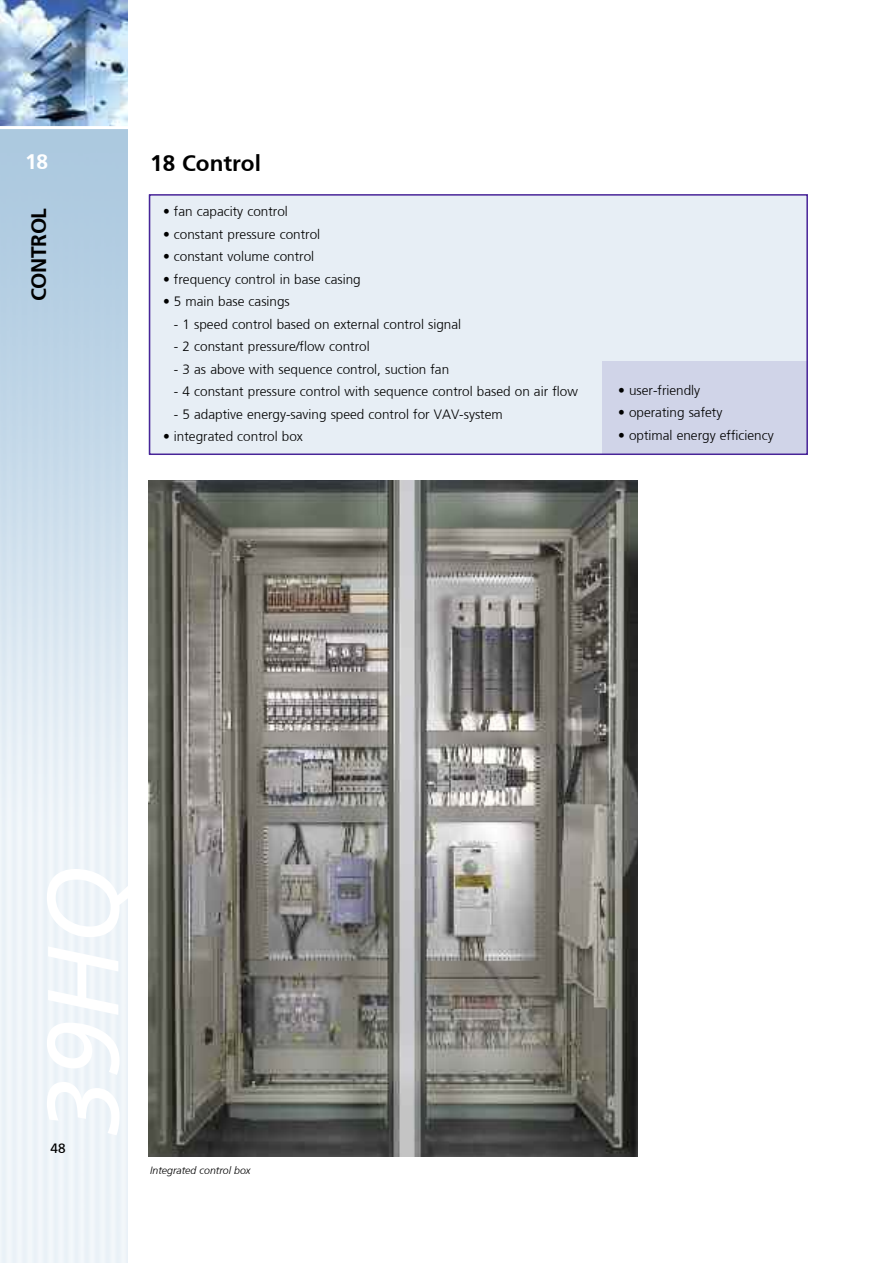
<style>
.page{position:relative;width:893px;height:1263px;background:#fff}
.page>*{position:absolute;margin:0;border:0;box-sizing:border-box;transform-origin:0 0}
.t1{font:italic 100.65px "Frutiger";color:#fff}
.t2{font:700 22.5px "Frutiger";color:#000}
.t3{font:700 21px "Frutiger";letter-spacing:-.02em;color:#000}
.t4{font:700 21px "Frutiger";color:#fff}
.t5{font:300 13.5px "Frutiger";color:#000}
.t6{font:13.5px "Frutiger Roman";color:#000}
.t7{font:italic 300 10.5px "Frutiger";color:#000}
</style>
<div class="page">
<img style="left:0;top:0;width:128px;height:126px">
<img style="left:149px;top:480px;width:489px;height:677px">
<div style="left:149px;top:196px;width:659px;height:258px;background:#e7eef5"></div>
<div style="left:602px;top:361px;width:206px;height:93px;background:#d0d4e8"></div>
<div style="left:149px;top:194px;width:659px;height:261px;border:2px solid #482498"></div>
<h3 class="t4" style="left:25px;top:150px;width:24px">18</h3>
<h3 class="t3" style="left:27px;top:301px;width:94px;rotate:-90deg">cOnTrOl</h3>
<h2 class="t2" style="left:150px;top:150px;width:112px">18 control</h2>
<p class="t5" style="left:163px;top:204px;width:126px">• fan capacity control</p>
<p class="t5" style="left:163px;top:227px;width:159px">• constant pressure control</p>
<p class="t5" style="left:163px;top:249px;width:153px">• constant volume control</p>
<p class="t5" style="left:163px;top:272px;width:199px">• frequency control in base casing</p>
<p class="t5" style="left:163px;top:294px;width:128px">• 5 main base casings</p>
<p class="t5" style="left:174px;top:317px;width:289px">- 1 speed control based on external control signal</p>
<p class="t5" style="left:174px;top:339px;width:197px">- 2 constant pressure/flow control</p>
<p class="t5" style="left:174px;top:362px;width:277px">- 3 as above with sequence control, suction fan</p>
<p class="t5" style="left:174px;top:384px;width:405px">- 4 constant pressure control with sequence control based on air flow</p>
<p class="t5" style="left:174px;top:407px;width:330px">- 5 adaptive energy-saving speed control for VAV-system</p>
<p class="t5" style="left:163px;top:429px;width:141px">• integrated control box</p>
<p class="t5" style="left:618px;top:382px;width:84px">• user-friendly</p>
<p class="t5" style="left:618px;top:405px;width:106px">• operating safety</p>
<p class="t5" style="left:618px;top:427px;width:157px">• optimal energy efficiency</p>
<h1 class="t1" style="left:25px;top:1136px;width:271px;rotate:-90deg">39HQ</h1>
<p class="t6" style="left:51px;top:1140px;width:17px">48</p>
<p class="t7" style="left:150px;top:1164px;width:102px">Integrated control box</p>
</div>
